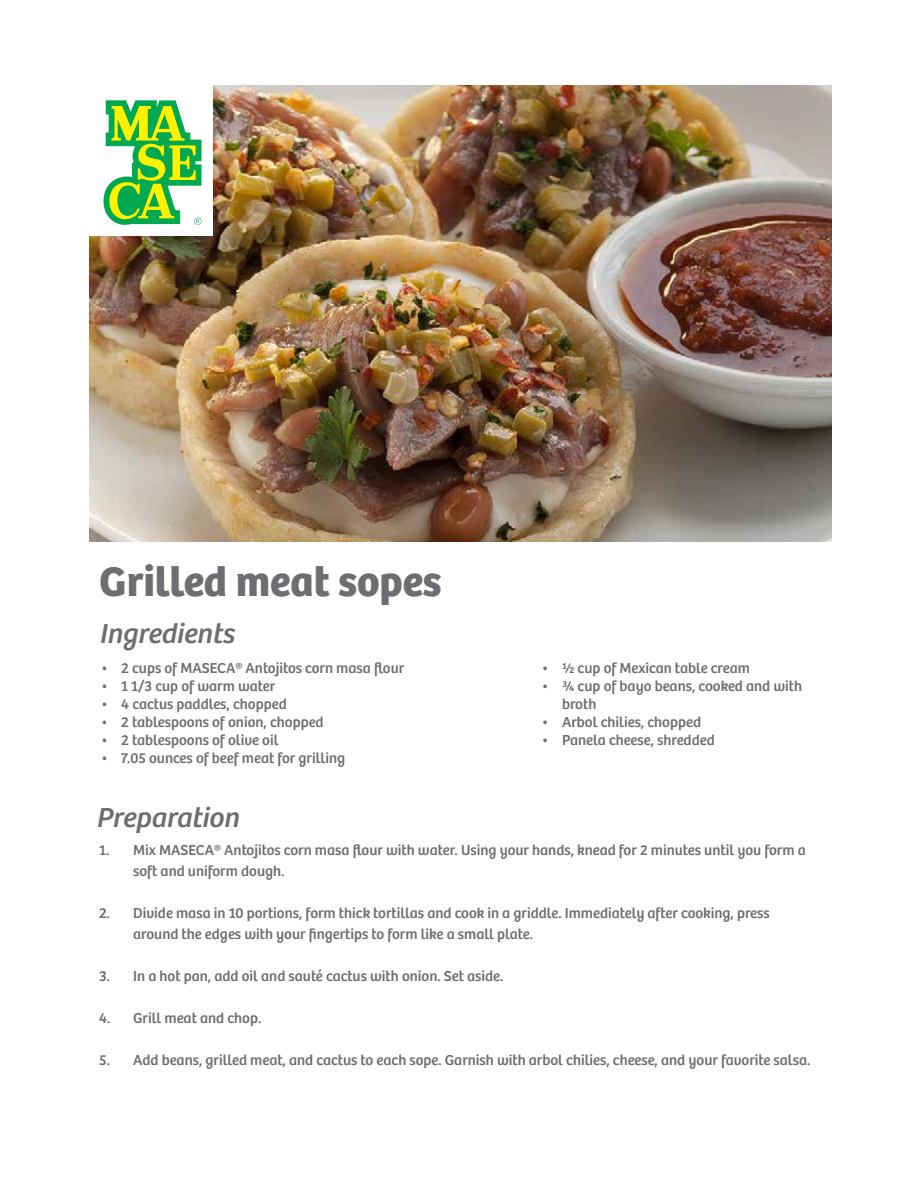
<style>
.page{position:relative;width:918px;height:1188px;background:#fff}
.page>*{position:absolute;margin:0;border:0;box-sizing:border-box;transform-origin:0 0}
.t1{font:700 43.05px "Bree";color:#6d6e71}
.t2{font:italic 28.5px "Bree";color:#6d6e71}
.t3{font:15px/21px "Bree";color:#6d6e71}
</style>
<div class="page">
<img style="left:89px;top:85px;width:742px;height:457px">
<div style="left:86px;top:85px;width:127px;height:151px;background:#fff"></div>
<svg style="left:103px;top:100px;width:99px;height:125px"></svg>
<h1 class="t1" style="left:99px;top:555px;width:344px">Grilled meat sopes</h1>
<h2 class="t2" style="left:99px;top:617px;width:136px">Ingredients</h2>
<p class="t3" style="left:101px;top:658px;width:305px">• 2 cups of MASECA® Antojitos corn masa flour</p>
<p class="t3" style="left:101px;top:676px;width:176px">• 1 1/3 cup of warm water</p>
<p class="t3" style="left:101px;top:694px;width:188px">• 4 cactus paddles, chopped</p>
<p class="t3" style="left:101px;top:712px;width:224px">• 2 tablespoons of onion, chopped</p>
<p class="t3" style="left:101px;top:730px;width:179px">• 2 tablespoons of olive oil</p>
<p class="t3" style="left:101px;top:748px;width:246px">• 7.05 ounces of beef meat for grilling</p>
<h2 class="t2" style="left:96px;top:801px;width:144px">Preparation</h2>
<p class="t3" style="left:542px;top:658px;width:210px">• ½ cup of Mexican table cream</p>
<p class="t3" style="left:562px;top:678px;width:242px;line-height:18px;text-indent:-21px">• ¾ cup of bayo beans, cooked and with broth</p>
<p class="t3" style="left:542px;top:712px;width:161px">• Arbol chilies, chopped</p>
<p class="t3" style="left:542px;top:730px;width:175px">• Panela cheese, shredded</p>
<p class="t3" style="left:133px;top:840px;width:674px;text-indent:-34px">1. Mix MASECA® Antojitos corn masa flour with water. Using your hands, knead for 2 minutes until you form a soft and uniform dough.</p>
<p class="t3" style="left:133px;top:903px;width:638px;text-indent:-34px">2. Divide masa in 10 portions, form thick tortillas and cook in a griddle. Immediately after cooking, press around the edges with your fingertips to form like a small plate.</p>
<p class="t3" style="left:99px;top:966px;width:406px">3. In a hot pan, add oil and sauté cactus with onion. Set aside.</p>
<p class="t3" style="left:99px;top:1008px;width:164px">4. Grill meat and chop.</p>
<p class="t3" style="left:99px;top:1050px;width:713px">5. Add beans, grilled meat, and cactus to each sope. Garnish with arbol chilies, cheese, and your favorite salsa.</p>
</div>
